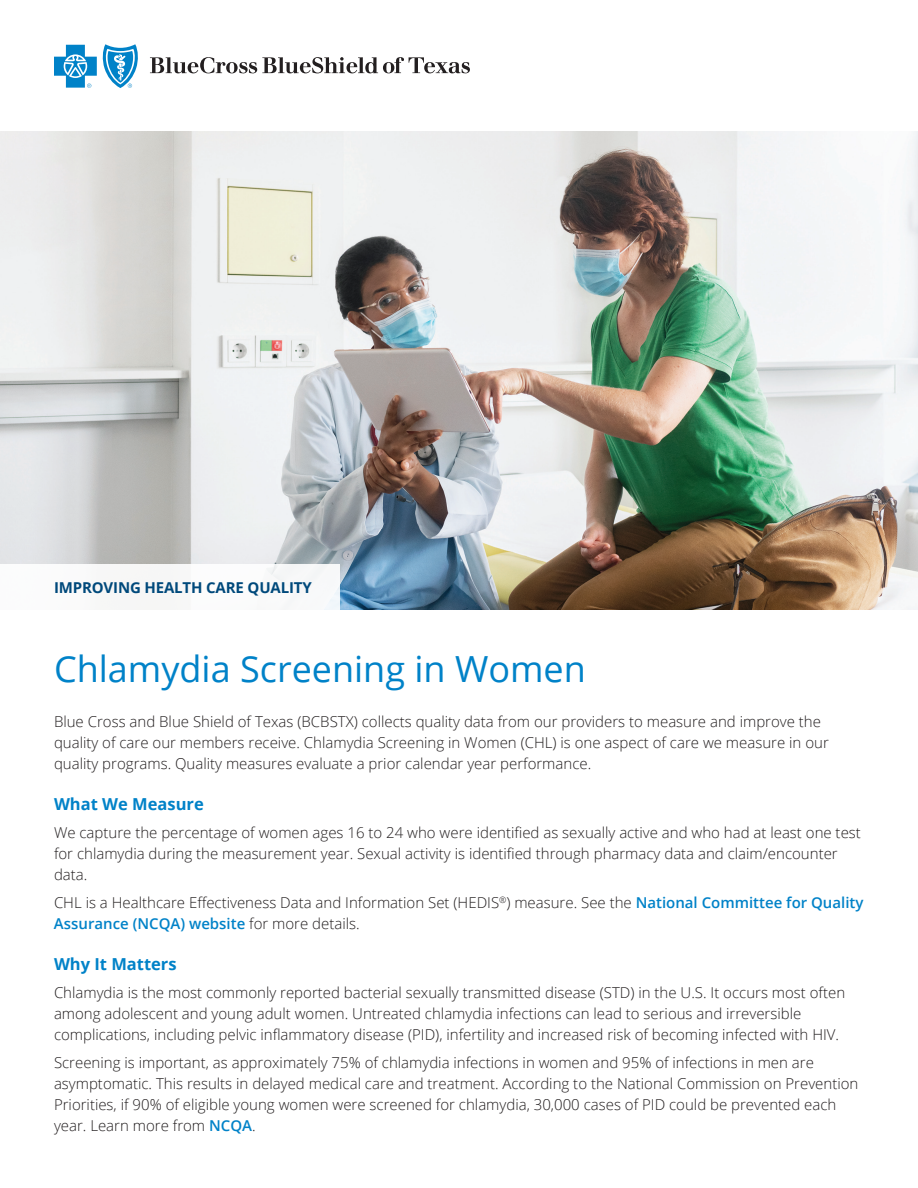
<style>
.page{position:relative;width:918px;height:1188px;background:#fff}
.page>*{position:absolute;margin:0;border:0;box-sizing:border-box;transform-origin:0 0}
.t1{font:36px "Open Sans";color:#0082c8}
.t2{font:700 16.5px "Open Sans";color:#0082c8}
.t3{font:300 15px/21px "Open Sans";color:#231f20}
.t4{font:700 15px "Open Sans";letter-spacing:-.01em;color:#00497b}
.s1{font-weight:600;color:#0082c8}
</style>
<div class="page">
<img style="left:0;top:132px;width:918px;height:478px">
<div style="left:0;top:564px;width:340px;height:47px;background:#fff"></div>
<svg style="left:150px;top:57px;width:320px;height:16px"></svg>
<svg style="left:54px;top:44px;width:84px;height:44px"></svg>
<p class="t4" style="left:54px;top:577px;width:259px">IMPROVING HEALTH CARE QUALITY</p>
<h1 class="t1" style="left:54px;top:645px;width:533px">Chlamydia Screening in Women</h1>
<p class="t3" style="left:54px;top:711px;width:776px">Blue Cross and Blue Shield of Texas (BCBSTX) collects quality data from our providers to measure and improve the quality of care our members receive. Chlamydia Screening in Women (CHL) is one aspect of care we measure in our quality programs. Quality measures evaluate a prior calendar year performance.</p>
<p class="t2" style="left:54px;top:793px;width:151px">What We Measure</p>
<p class="t3" style="left:54px;top:822px;width:808px">We capture the percentage of women ages 16 to 24 who were identified as sexually active and who had at least one test for chlamydia during the measurement year. Sexual activity is identified through pharmacy data and claim/encounter data.</p>
<p class="t3" style="left:54px;top:892px;width:811px">CHL is a Healthcare Effectiveness Data and Information Set (HEDIS<sup>®</sup>) measure. See the <span class="s1">National Committee for Quality<br>Assurance (NCQA) website</span> for more details.</p>
<p class="t2" style="left:54px;top:953px;width:124px">Why It Matters</p>
<p class="t3" style="left:54px;top:982px;width:793px">Chlamydia is the most commonly reported bacterial sexually transmitted disease (STD) in the U.S. It occurs most often among adolescent and young adult women. Untreated chlamydia infections can lead to serious and irreversible complications, including pelvic inflammatory disease (PID), infertility and increased risk of becoming infected with HIV.</p>
<p class="t3" style="left:54px;top:1051px;width:806px">Screening is important, as approximately 75% of chlamydia infections in women and 95% of infections in men are asymptomatic. This results in delayed medical care and treatment. According to the National Commission on Prevention Priorities, if 90% of eligible young women were screened for chlamydia, 30,000 cases of PID could be prevented each year. Learn more from <span class="s1">NCQA</span>.</p>
</div>
